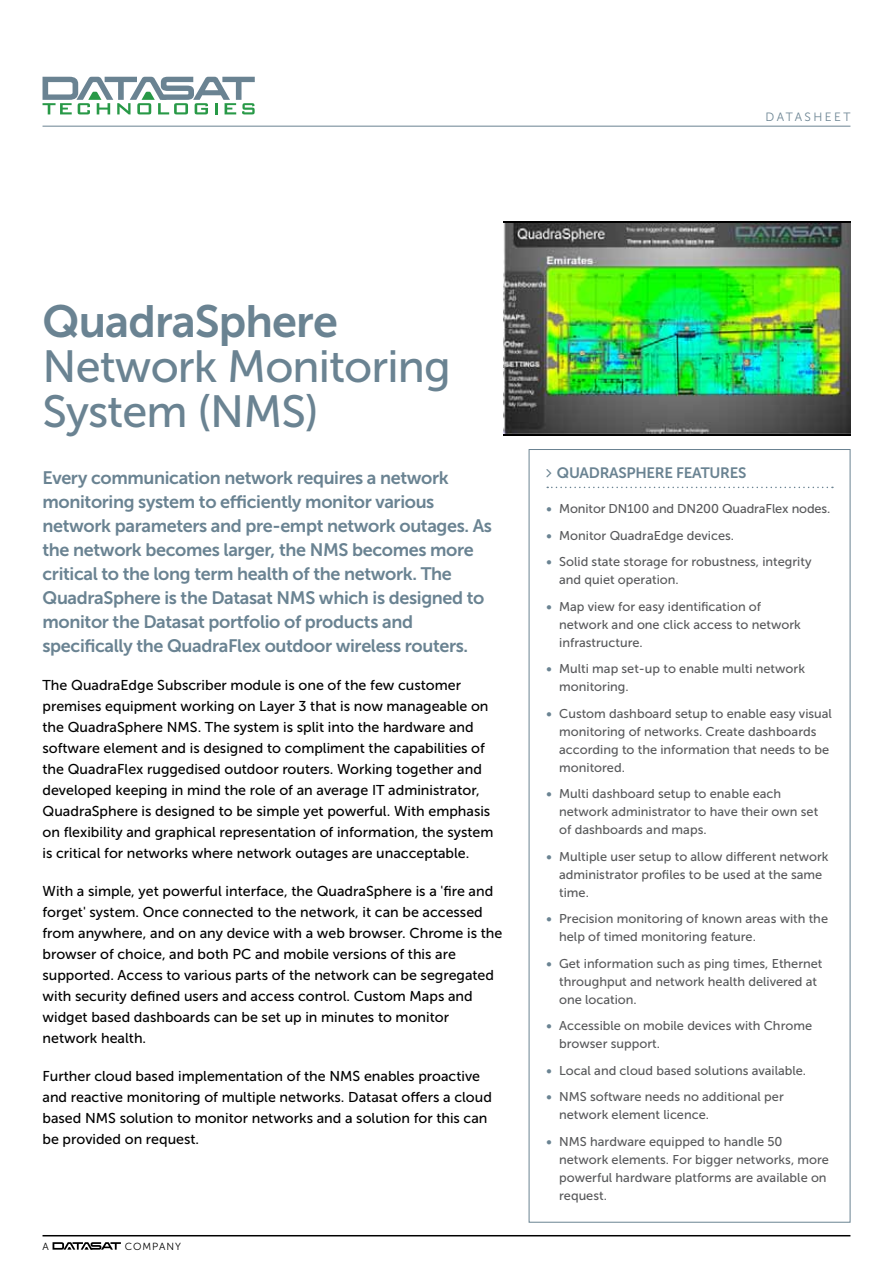
<style>
.page{position:relative;width:893px;height:1263px;background:#fff}
.page>*{position:absolute;margin:0;border:0;box-sizing:border-box;transform-origin:0 0}
.t1{font:45px/45px "Museo Sans 500";letter-spacing:-.02em;color:#6a8392}
.t2{font:45px "Museo Sans 700";letter-spacing:-.02em;color:#6a8392}
.t3{font:18px/24px "Museo Sans 700";letter-spacing:-.02em;color:#6a8392}
.t4{font:15px "Museo Sans 700";letter-spacing:-.02em;color:#6a8392}
.t5{font:14.25px/21px "Museo Sans 500";color:#000}
.t6{font:12.75px/18px "Museo Sans 500";color:#58595b}
.t7{font:12px "Museo Sans 300";letter-spacing:.2em;color:#6a8392}
.t8{font:10.2px "Museo Sans 300";letter-spacing:.09em;color:#000}
.s1{font-family:"Museo Sans 700";color:#6a8392}
</style>
<div class="page">
<svg style="left:53px;top:1242px;width:68px;height:7px"></svg>
<svg style="left:503px;top:221px;width:347px;height:215px;background:#141414"></svg>
<img style="left:503px;top:223px;width:347px;height:210px">
<svg style="left:43px;top:77px;width:212px;height:37px"></svg>
<svg style="left:547px;top:487px;width:286px;height:1px"></svg>
<hr style="left:43px;top:126px;width:807px;height:1px;background:#6a8392">
<hr style="left:43px;top:1235px;width:807px;height:1px;background:#000">
<p class="t7" style="left:765px;top:110px;width:87px">DATASHEET</p>
<h1 class="t2" style="left:43px;top:297px;width:297px">QuadraSphere</h1>
<h1 class="t1" style="left:43px;top:344px;width:410px">Network Monitoring<br>System (NMS)</h1>
<p class="t3" style="left:43px;top:465px;width:451px">Every communication network requires a network monitoring system to efficiently monitor various network parameters and pre-empt network outages. As the network becomes larger, the NMS becomes more critical to the long term health of the network. The QuadraSphere is the Datasat NMS which is designed to monitor the Datasat portfolio of products and specifically the QuadraFlex outdoor wireless routers.</p>
<p class="t5" style="left:43px;top:674px;width:452px">The QuadraEdge Subscriber module is one of the few customer premises equipment working on Layer 3 that is now manageable on the QuadraSphere NMS. The system is split into the hardware and software element and is designed to compliment the capabilities of the QuadraFlex ruggedised outdoor routers. Working together and developed keeping in mind the role of an average IT administrator, QuadraSphere is designed to be simple yet powerful. With emphasis on flexibility and graphical representation of information, the system is critical for networks where network outages are unacceptable.</p>
<p class="t5" style="left:43px;top:880px;width:461px">With a simple, yet powerful interface, the QuadraSphere is a 'fire and forget' system. Once connected to the network, it can be accessed from anywhere, and on any device with a web browser. Chrome is the browser of choice, and both PC and mobile versions of this are supported. Access to various parts of the network can be segregated with security defined users and access control. Custom Maps and widget based dashboards can be set up in minutes to monitor network health.</p>
<p class="t5" style="left:43px;top:1065px;width:451px">Further cloud based implementation of the NMS enables proactive and reactive monitoring of multiple networks. Datasat offers a cloud based NMS solution to monitor networks and a solution for this can be provided on request.</p>
<p class="t8" style="left:43px;top:1241px;width:8px">A</p>
<p class="t8" style="left:125px;top:1241px;width:58px">COMPANY</p>
<p class="t4" style="left:557px;top:465px;width:182px">QuadraSphere Features</p>
<p class="t6" style="left:546px;top:500px;width:285px"><span class="s1">•</span> Monitor DN100 and DN200 QuadraFlex nodes.</p>
<p class="t6" style="left:546px;top:526px;width:189px"><span class="s1">•</span> Monitor QuadraEdge devices.</p>
<p class="t6" style="left:559px;top:553px;width:254px;text-indent:-13px"><span class="s1">•</span> Solid state storage for robustness, integrity and quiet operation.</p>
<p class="t6" style="left:559px;top:597px;width:243px;text-indent:-13px"><span class="s1">•</span> Map view for easy identification of network and one click access to network infrastructure.</p>
<p class="t6" style="left:559px;top:660px;width:247px;text-indent:-13px"><span class="s1">•</span> Multi map set-up to enable multi network monitoring.</p>
<p class="t6" style="left:559px;top:704px;width:274px;text-indent:-13px"><span class="s1">•</span> Custom dashboard setup to enable easy visual monitoring of networks. Create dashboards according to the information that needs to be monitored.</p>
<p class="t6" style="left:559px;top:785px;width:261px;text-indent:-13px"><span class="s1">•</span> Multi dashboard setup to enable each network administrator to have their own set of dashboards and maps.</p>
<p class="t6" style="left:559px;top:847px;width:271px;text-indent:-13px"><span class="s1">•</span> Multiple user setup to allow different network administrator profiles to be used at the same time.</p>
<p class="t6" style="left:559px;top:910px;width:270px;text-indent:-13px"><span class="s1">•</span> Precision monitoring of known areas with the help of timed monitoring feature.</p>
<p class="t6" style="left:559px;top:954px;width:265px;text-indent:-13px"><span class="s1">•</span> Get information such as ping times, Ethernet throughput and network health delivered at one location.</p>
<p class="t6" style="left:559px;top:1017px;width:254px;text-indent:-13px"><span class="s1">•</span> Accessible on mobile devices with Chrome browser support.</p>
<p class="t6" style="left:546px;top:1061px;width:261px"><span class="s1">•</span> Local and cloud based solutions available.</p>
<p class="t6" style="left:559px;top:1088px;width:226px;text-indent:-13px"><span class="s1">•</span> NMS software needs no additional per network element licence.</p>
<p class="t6" style="left:559px;top:1132px;width:271px;text-indent:-13px"><span class="s1">•</span> NMS hardware equipped to handle 50 network elements. For bigger networks, more powerful hardware platforms are available on request.</p>
</div>
